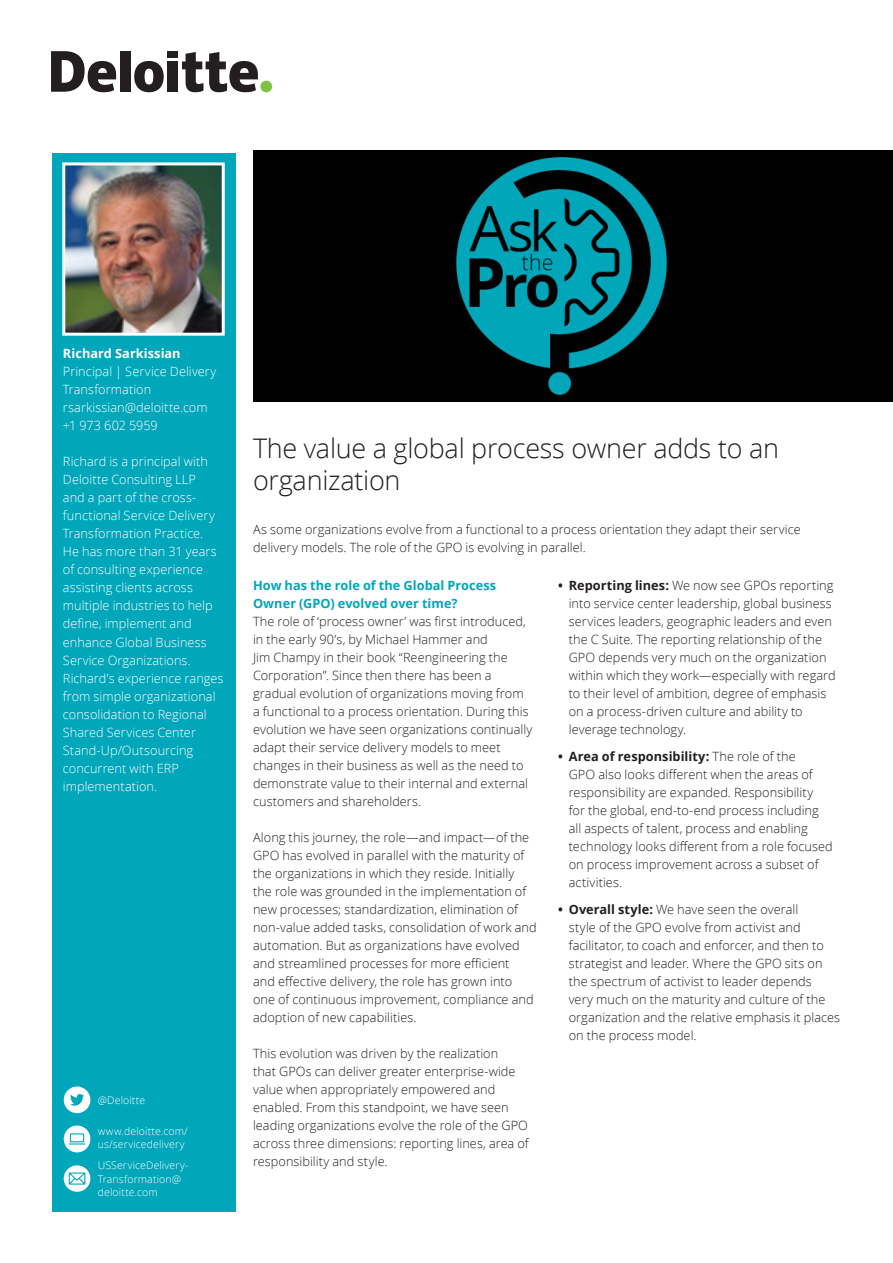
<style>
.page{position:relative;width:893px;height:1263px;background:#fff}
.page>*{position:absolute;margin:0;border:0;box-sizing:border-box;transform-origin:0 0}
.Story_heading_light{font:300 27px/32.4px "Open Sans";letter-spacing:-.01em;color:#231f20}
.Body_copy__8_5_12pt{font:300 12.75px/18px "Open Sans";letter-spacing:.005em;color:#231f20}
.Body_copy__8_5_12pt-2{font:300 12.75px/18px "Open Sans";letter-spacing:.005em;color:#fff}
.Subhead_A__8_5_12pt{font:700 12.75px/18px "Open Sans";letter-spacing:.005em;color:#00a6b9}
.Body_copy__8_5_12pt-3{font:700 12.75px "Open Sans";letter-spacing:.005em;color:#fff}
.Body_copy__8_5_12pt-4{font:300 12.75px "Open Sans";letter-spacing:-.02em;color:#fff}
.Body_copy__8_5_12pt-5{font:300 10.5px/13.5px "Open Sans";letter-spacing:.01em;color:#fff}
.s1{font-weight:700}
</style>
<div class="page">
<div style="left:260px;top:81px;width:12px;height:11px;background:#7fc241;border-radius:50%"></div>
<div style="left:120px;top:51px;width:10px;height:41px;background:#231f20"></div>
<svg style="left:134px;top:61px;width:30px;height:31px"></svg>
<div style="left:168px;top:61px;width:10px;height:31px;background:#231f20"></div>
<div style="left:168px;top:51px;width:10px;height:7px;background:#231f20"></div>
<svg style="left:182px;top:52px;width:76px;height:40px"></svg>
<svg style="left:51px;top:51px;width:65px;height:41px"></svg>
<img style="left:253px;top:151px;width:640px;height:250px">
<div style="left:52px;top:154px;width:183px;height:1058px;background:#00a6b9"></div>
<img style="left:66px;top:166px;width:155px;height:166px">
<div style="left:62px;top:162px;width:163px;height:174px;border:3px solid #fff"></div>
<div style="left:64px;top:1086px;width:26px;height:27px;background:#fff;border-radius:50%"></div>
<svg style="left:70px;top:1094px;width:14px;height:12px"></svg>
<svg style="left:64px;top:1165px;width:26px;height:27px"></svg>
<svg style="left:64px;top:1125px;width:26px;height:27px"></svg>
<p class="Body_copy__8_5_12pt-3" style="left:63px;top:345px;width:119px">Richard Sarkissian</p>
<p class="Body_copy__8_5_12pt-2" style="left:63px;top:362px;width:155px">Principal | Service Delivery<br>Transformation</p>
<p class="Body_copy__8_5_12pt-2" style="left:63px;top:398px;width:146px">rsarkissian@deloitte.com</p>
<p class="Body_copy__8_5_12pt-4" style="left:63px;top:417px;width:96px">+1 973 602 5959</p>
<p class="Body_copy__8_5_12pt-2" style="left:63px;top:452px;width:162px">Richard is a principal with<br>Deloitte Consulting LLP<br>and a part of the cross&shy;functional Service Delivery<br>Transformation Practice.<br>He has more than 31 years of consulting experience assisting clients across multiple industries to help define, implement and enhance Global Business<br>Service Organizations.<br>Richard’s experience ranges from simple organizational consolidation to Regional<br>Shared Services Center<br>Stand-Up/Outsourcing concurrent with ERP implementation.</p>
<p class="Body_copy__8_5_12pt-5" style="left:98px;top:1093px;width:49px">@Deloitte</p>
<p class="Body_copy__8_5_12pt-5" style="left:98px;top:1124px;width:91px">www.deloitte.com/ us/servicedelivery</p>
<p class="Body_copy__8_5_12pt-5" style="left:98px;top:1158px;width:91px">USServiceDelivery-<br>Transformation@ deloitte.com</p>
<p class="Story_heading_light" style="left:253px;top:431px;width:528px">The value a global process owner adds to an organization</p>
<p class="Body_copy__8_5_12pt" style="left:253px;top:520px;width:549px">As some organizations evolve from a functional to a process orientation they adapt their service delivery models. The role of the GPO is evolving in parallel.</p>
<p class="Subhead_A__8_5_12pt" style="left:253px;top:576px;width:245px">How has the role of the Global Process<br>Owner (GPO) evolved over time?</p>
<p class="Body_copy__8_5_12pt" style="left:253px;top:612px;width:281px">The role of ‘process owner’ was first introduced, in the early 90’s, by Michael Hammer and<br>Jim Champy in their book “Reengineering the Corporation”. Since then there has been a gradual evolution of organizations moving from a functional to a process orientation. During this evolution we have seen organizations continually adapt their service delivery models to meet changes in their business as well as the need to demonstrate value to their internal and external customers and shareholders.</p>
<p class="Body_copy__8_5_12pt" style="left:253px;top:828px;width:285px">Along this journey, the role—and impact—of the GPO has evolved in parallel with the maturity of the organizations in which they reside. Initially<br>the role was grounded in the implementation of new processes; standardization, elimination of non-value added tasks, consolidation of work and automation. But as organizations have evolved and streamlined processes for more efficient<br>and effective delivery, the role has grown into one of continuous improvement, compliance and adoption of new capabilities.</p>
<p class="Body_copy__8_5_12pt" style="left:253px;top:1044px;width:277px">This evolution was driven by the realization<br>that GPOs can deliver greater enterprise-wide value when appropriately empowered and enabled. From this standpoint, we have seen leading organizations evolve the role of the GPO across three dimensions: reporting lines, area of responsibility and style.</p>
<p class="Body_copy__8_5_12pt" style="left:569px;top:576px;width:268px;text-indent:-11px"><span class="s1">• Reporting lines:</span> We now see GPOs reporting into service center leadership, global business services leaders, geographic leaders and even the C Suite. The reporting relationship of the GPO depends very much on the organization within which they work—especially with regard to their level of ambition, degree of emphasis on a process-driven culture and ability to leverage technology.</p>
<p class="Body_copy__8_5_12pt" style="left:569px;top:747px;width:266px;text-indent:-11px"><span class="s1">• Area of responsibility:</span> The role of the<br>GPO also looks different when the areas of responsibility are expanded. Responsibility<br>for the global, end-to-end process including all aspects of talent, process and enabling technology looks different from a role focused on process improvement across a subset of activities.</p>
<p class="Body_copy__8_5_12pt" style="left:569px;top:900px;width:273px;text-indent:-11px"><span class="s1">• Overall style:</span> We have seen the overall<br>style of the GPO evolve from activist and facilitator, to coach and enforcer, and then to strategist and leader. Where the GPO sits on the spectrum of activist to leader depends<br>very much on the maturity and culture of the organization and the relative emphasis it places on the process model.</p>
</div>
